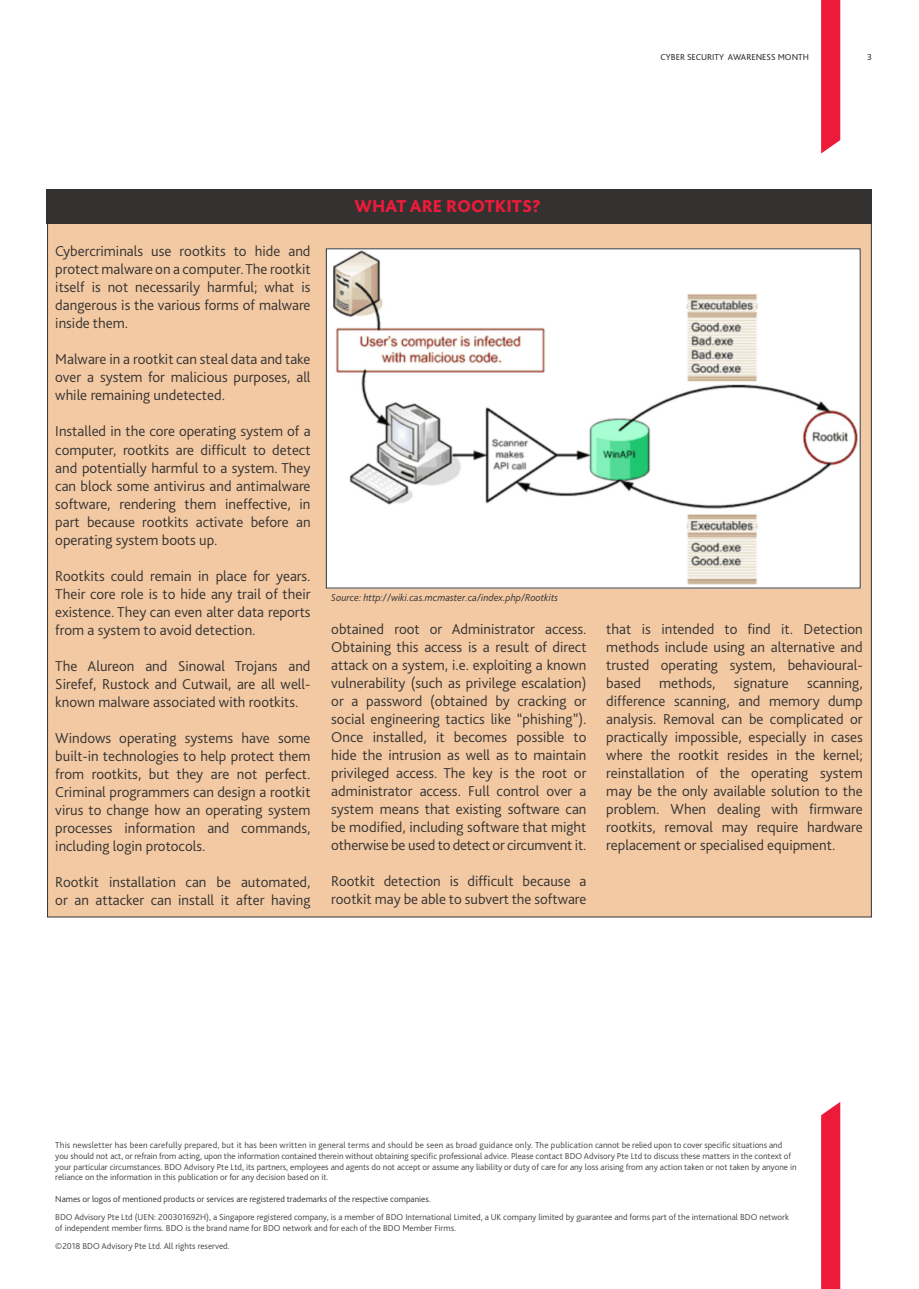
<style>
.page{position:relative;width:919px;height:1289px;background:#fff}
.page>*{position:absolute;margin:0;border:0;box-sizing:border-box;transform-origin:0 0}
.Page_Header{font:800 18px "Bliss Pro";color:#ed1a3a}
.Page_Header-2{font:300 15px/18px "Bliss Pro";color:#333231;text-align:justify}
.Page_Header-3{font:italic 300 10.5px "Bliss Pro";color:#333231}
.t1{font:300 9px/10.8px "Bliss Pro";color:#414140}
.t2{font:300 9px "Bliss Pro";color:#333231}
.Page_Header-4{font:9px "Bliss Pro";color:#333231}
.s1{font-weight:300;font-size:15px;color:#333231}
</style>
<div class="page">
<svg style="left:821px;top:1102px;width:19px;height:186px;background:#ed2342"></svg>
<svg style="left:821px;top:0;width:19px;height:153px;background:#ed2443"></svg>
<div style="left:47px;top:189px;width:824px;height:728px;background:#f3c9a3;border:1px solid #333231"></div>
<div style="left:47px;top:189px;width:825px;height:35px;background:#333231"></div>
<img style="left:328px;top:251px;width:530px;height:335px">
<p class="Page_Header-4" style="left:660px;top:51px;width:150px">CYBER SECURITY AWARENESS MONTH</p>
<p class="Page_Header-4" style="left:867px;top:51px;width:6px">3</p>
<p class="Page_Header-2" style="left:55px;top:242px;width:257px">Cybercriminals use rootkits to hide and protect malware on a computer. The rootkit itself is not necessarily harmful; what is dangerous is the various forms of malware inside them.</p>
<p class="Page_Header-2" style="left:55px;top:350px;width:257px">Malware in a rootkit can steal data and take over a system for malicious purposes, all while remaining undetected.</p>
<p class="Page_Header-2" style="left:55px;top:422px;width:257px">Installed in the core operating system of a computer, rootkits are difficult to detect and potentially harmful to a system. They can block some antivirus and antimalware software, rendering them ineffective, in part because rootkits activate before an operating system boots up.</p>
<p class="Page_Header-2" style="left:55px;top:566px;width:257px">Rootkits could remain in place for years.<br>Their core role is to hide any trail of their existence. They can even alter data reports from a system to avoid detection.</p>
<p class="Page_Header-2" style="left:55px;top:656px;width:257px">The Alureon and Sinowal Trojans and Sirefef, Rustock and Cutwail, are all well&shy;known malware associated with rootkits.</p>
<p class="Page_Header-2" style="left:55px;top:728px;width:257px">Windows operating systems have some built-in technologies to help protect them from rootkits, but they are not perfect.<br>Criminal programmers can design a rootkit virus to change how an operating system processes information and commands, including login protocols.</p>
<p class="Page_Header-2" style="left:55px;top:872px;width:257px">Rootkit installation can be automated, or an attacker can install it after having</p>
<p class="Page_Header" style="left:354px;top:194px;width:210px">WHAT ARE ROOTKITS?<span class="s1">Cyb</span></p>
<p class="Page_Header-3" style="left:331px;top:591px;width:228px">Source: http://wiki.cas.mcmaster.ca/index.php/Rootkits</p>
<p class="Page_Header-2" style="left:331px;top:619px;width:257px">obtained root or Administrator access.<br>Obtaining this access is a result of direct attack on a system, i.e. exploiting a known vulnerability (such as privilege escalation) or a password (obtained by cracking or social engineering tactics like “phishing”).<br>Once installed, it becomes possible to hide the intrusion as well as to maintain privileged access. The key is the root or administrator access. Full control over a system means that existing software can be modified, including software that might otherwise be used to detect or circumvent it.</p>
<p class="Page_Header-2" style="left:331px;top:871px;width:257px">Rootkit detection is difficult because a rootkit may be able to subvert the software</p>
<p class="Page_Header-2" style="left:606px;top:619px;width:258px">that is intended to find it. Detection methods include using an alternative and trusted operating system, behavioural&shy;based methods, signature scanning, difference scanning, and memory dump analysis. Removal can be complicated or practically impossible, especially in cases where the rootkit resides in the kernel; reinstallation of the operating system may be the only available solution to the problem. When dealing with firmware rootkits, removal may require hardware replacement or specialised equipment.</p>
<p class="t1" style="left:55px;top:1139px;width:743px">This newsletter has been carefully prepared, but it has been written in general terms and should be seen as broad guidance only. The publication cannot be relied upon to cover specific situations and you should not act, or refrain from acting, upon the information contained therein without obtaining specific professional advice. Please contact BDO Advisory Pte Ltd to discuss these matters in the context of your particular circumstances. BDO Advisory Pte Ltd, its partners, employees and agents do not accept or assume any liability or duty of care for any loss arising from any action taken or not taken by anyone in reliance on the information in this publication or for any decision based on it.</p>
<p class="t2" style="left:55px;top:1193px;width:377px">Names or logos of mentioned products or services are registered trademarks of the respective companies.</p>
<p class="t1" style="left:55px;top:1211px;width:735px">BDO Advisory Pte Ltd (UEN: 200301692H), a Singapore registered company, is a member of BDO International Limited, a UK company limited by guarantee and forms part of the international BDO network of independent member firms. BDO is the brand name for BDO network and for each of the BDO Member Firms.</p>
<p class="t1" style="left:55px;top:1240px;width:176px">©2018 BDO Advisory Pte Ltd. All rights reserved.</p>
</div>
